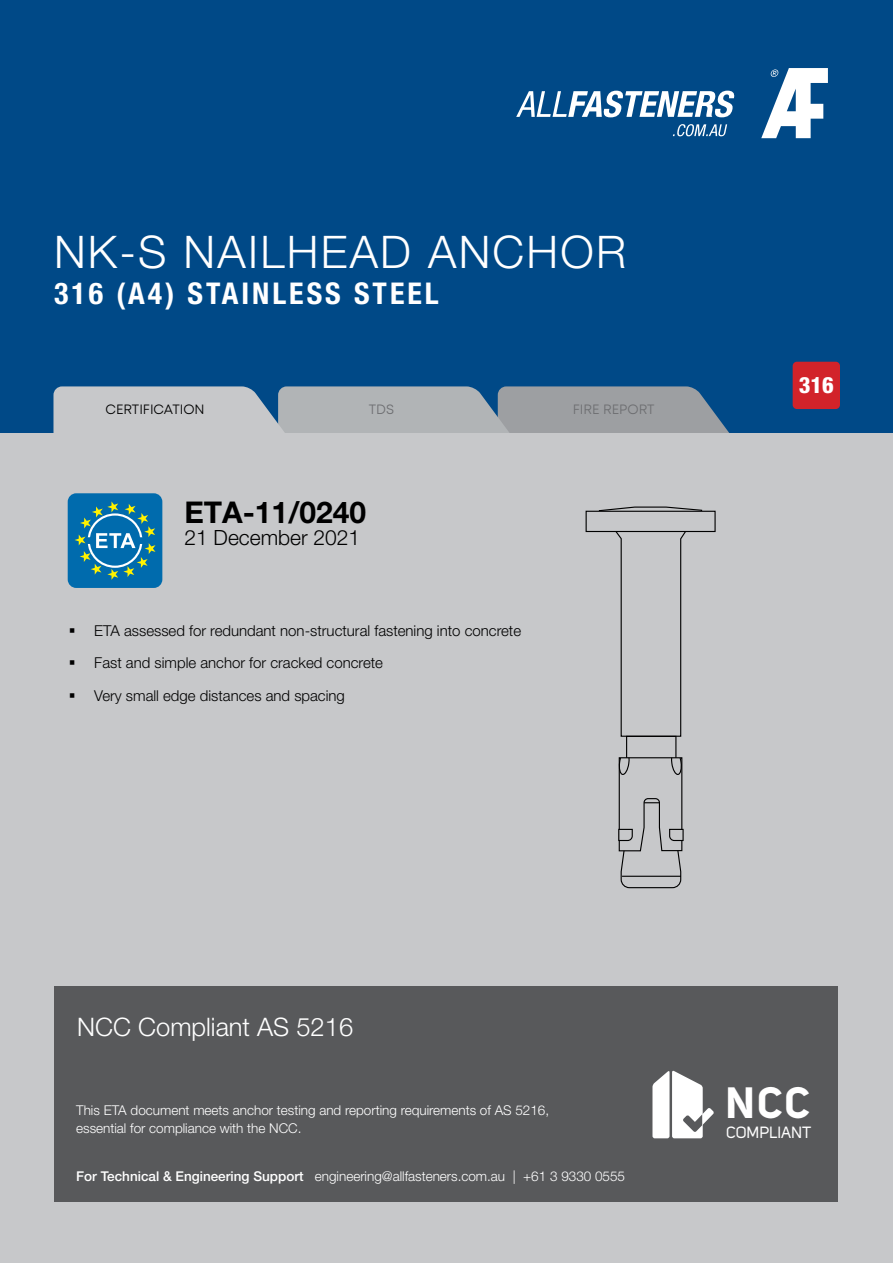
<style>
.page{position:relative;width:893px;height:1263px;background:#fff}
.page>*{position:absolute;margin:0;border:0;box-sizing:border-box;transform-origin:0 0}
.t1{font:300 45px "Helvetica Neue LT Pro";letter-spacing:.05em;color:#fff}
.t2{font:700 43.35px "Uni Sans";color:#fff}
.Sub_Head{font:700 condensed 30px "Helvetica Neue LT Pro";letter-spacing:.1em;color:#fff}
.t3{font:700 30px "Helvetica Neue LT Pro";color:#000}
.t4{font:300 25.5px "Helvetica Neue LT Pro";color:#fff}
.t5{font:800 condensed 22.5px "Helvetica Neue LT Pro";color:#fff}
.t6{font:300 21px "Helvetica Neue LT Pro";color:#000}
.t7{font:16.05px "Uni Sans";color:#fff}
.t8{font:300 15px "Helvetica Neue LT Pro";color:#000}
.t9{font:300 13.5px/18px "Helvetica Neue LT Pro";color:#fff}
.t10{font:13.5px "Mont";color:#000}
.t11{font:13.5px "Mont";color:#6d6e71}
.s1{font-weight:500}
</style>
<div class="page">
<div style="left:0;top:0;width:893px;height:439px;background:#004987"></div>
<svg style="left:53px;top:386px;width:696px;height:48px;background:#a1aab2"></svg>
<div style="left:0;top:434px;width:893px;height:829px;background:#c7c8ca"></div>
<svg style="left:761px;top:68px;width:67px;height:70px"></svg>
<svg style="left:516px;top:91px;width:219px;height:26px"></svg>
<svg style="left:673px;top:124px;width:54px;height:12px"></svg>
<div style="left:793px;top:362px;width:47px;height:47px;background:#d2232a;border-radius:4px"></div>
<svg style="left:609px;top:532px;width:82px;height:357px"></svg>
<svg style="left:598px;top:506px;width:105px;height:5px"></svg>
<div style="left:586px;top:511px;width:130px;height:21px;border:1px solid #000"></div>
<svg style="left:68px;top:493px;width:94px;height:95px;background:#227da9"></svg>
<div style="left:54px;top:986px;width:784px;height:216px;background:#58595b"></div>
<svg style="left:652px;top:1070px;width:62px;height:68px"></svg>
<p class="t1" style="left:54px;top:225px;width:574px">NK-S NAILHEAD ANCHOR</p>
<p class="Sub_Head" style="left:54px;top:275px;width:386px">316 (A4) STAINLESS STEEL</p>
<p class="t10" style="left:106px;top:401px;width:101px">CERTIFICATION</p>
<p class="t11" style="left:369px;top:401px;width:27px">TDS</p>
<p class="t11" style="left:573px;top:401px;width:83px">FIRE REPORT</p>
<p class="t3" style="left:184px;top:494px;width:183px">ETA-11/0240</p>
<p class="t6" style="left:184px;top:525px;width:177px">21 December 2021</p>
<p class="t8" style="left:69px;top:621px;width:454px">▪ ETA assessed for redundant non-structural fastening into concrete</p>
<p class="t8" style="left:69px;top:654px;width:316px">▪ Fast and simple anchor for cracked concrete</p>
<p class="t8" style="left:69px;top:686px;width:278px">▪ Very small edge distances and spacing</p>
<p class="t5" style="left:799px;top:371px;width:37px">316</p>
<p class="t4" style="left:77px;top:1011px;width:277px">NCC Compliant AS 5216</p>
<p class="t9" style="left:76px;top:1101px;width:474px">This ETA document meets anchor testing and reporting requirements of AS 5216, essential for compliance with the NCC.</p>
<p class="t9" style="left:76px;top:1167px;width:550px"><span class="s1">For Technical &amp; Engineering Support</span> engineering@allfasteners.com.au | +61 3 9330 0555</p>
<p class="t2" style="left:725px;top:1076px;width:86px">NCC</p>
<p class="t7" style="left:726px;top:1123px;width:87px">COMPLIANT</p>
</div>
